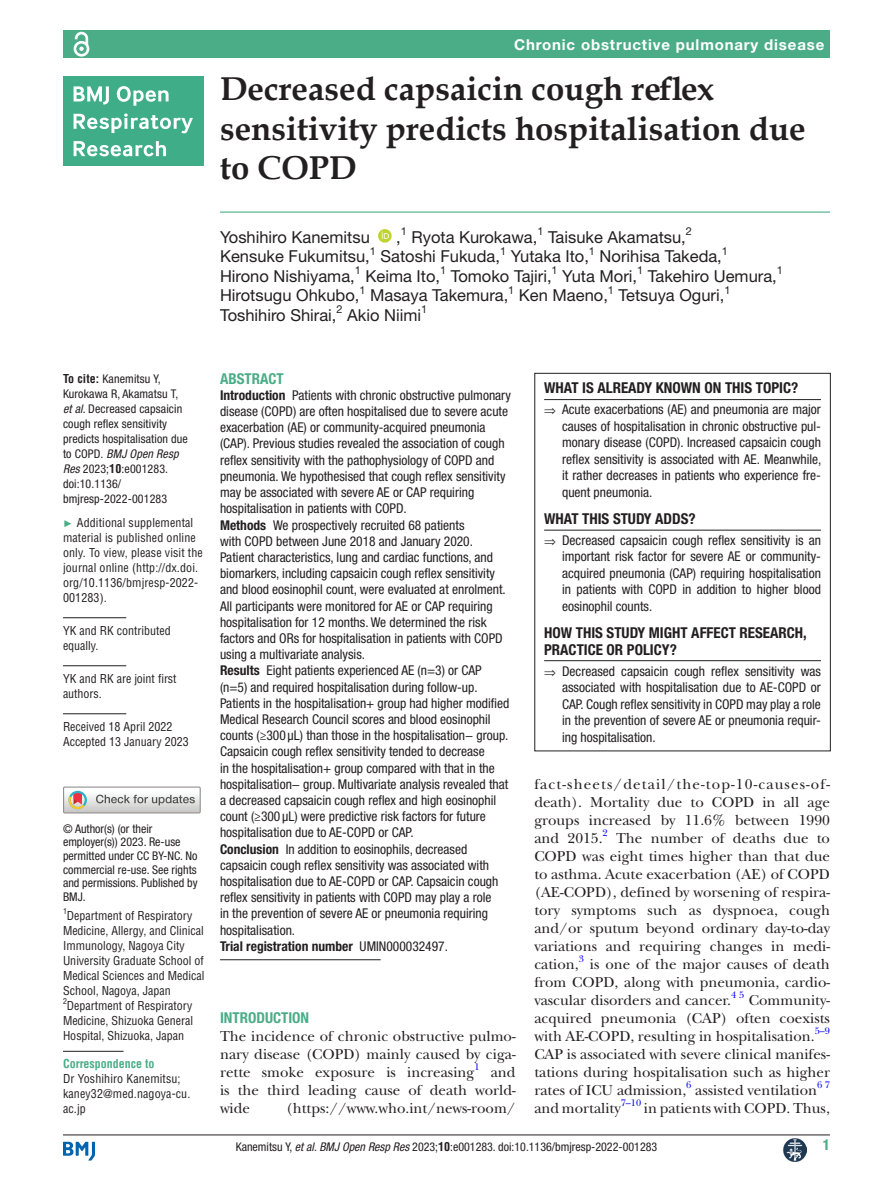
<style>
.page{position:relative;width:893px;height:1191px;background:#fff}
.page>*{position:absolute;margin:0;border:0;box-sizing:border-box;transform-origin:0 0}
.t1{font:700 33px/39px "Book Antiqua";color:#231f20}
.t2{font:16.5px/19.5px "Helvetica Neue LT Std";color:#231f20}
.t3{font:15px/18px "New Baskerville";color:#231f20;text-align:justify}
.t4{font:700 condensed 15px/16.5px "Helvetica Neue LT Std";color:#231f20}
.t5{font:700 15px "Helvetica Neue LT Std";letter-spacing:.055em;color:#fff}
.t6{font:700 condensed 15px "Helvetica Neue LT Std";color:#4bad87}
.t7{font:condensed 13.5px/16.2px "Helvetica Neue LT Std";color:#231f20;text-align:justify}
.t8{font:condensed 12px/15px "Helvetica LT Std";color:#231f20}
.t9{font:condensed 12px/15px "Helvetica Neue LT Std";color:#231f20}
.t10{font:700 condensed 12px "Helvetica";color:#4bad87}
.t11{font:9.9px "New Baskerville";color:#00f}
.t12{font:condensed 7.95px "Helvetica LT Std";color:#231f20}
.s1{font-family:"Helvetica";font-weight:700}
.s2{font-style:italic}
.s3{font-family:"Arial";font-stretch:normal;font-size:9.75px;color:#4bad87}
.s4{font-weight:700}
</style>
<div class="page">
<svg style="left:63px;top:1141px;width:32px;height:19px"></svg>
<hr style="left:63px;top:1134px;width:767px;height:1px;background:#231f20">
<img style="left:783px;top:1138px;width:23px;height:23px">
<div style="left:63px;top:786px;width:138px;height:27px;border:1px solid #969090"></div>
<svg style="left:64px;top:787px;width:136px;height:26px"></svg>
<hr style="left:63px;top:617px;width:63px;height:1px;background:#231f20">
<hr style="left:63px;top:665px;width:63px;height:1px;background:#231f20">
<hr style="left:63px;top:713px;width:63px;height:1px;background:#231f20">
<hr style="left:63px;top:1051px;width:61px;height:1px;background:#231f20">
<div style="left:63px;top:76px;width:140px;height:90px;background:#3fae88"></div>
<svg style="left:74px;top:86px;width:35px;height:19px"></svg>
<svg style="left:117px;top:86px;width:52px;height:20px"></svg>
<svg style="left:74px;top:113px;width:119px;height:20px"></svg>
<svg style="left:74px;top:141px;width:92px;height:15px"></svg>
<hr style="left:220px;top:211px;width:610px;height:2px;background:#4bad87">
<svg style="left:378px;top:229px;width:14px;height:14px"></svg>
<div style="left:63px;top:31px;width:767px;height:27px;background:#4bad87"></div>
<svg style="left:72px;top:30px;width:20px;height:27px"></svg>
<hr style="left:220px;top:959px;width:161px;height:1px;background:#231f20">
<hr style="left:544px;top:399px;width:277px;height:1px;background:#231f20">
<hr style="left:544px;top:530px;width:277px;height:1px;background:#231f20">
<hr style="left:544px;top:660px;width:277px;height:1px;background:#231f20">
<div style="left:534px;top:373px;width:297px;height:378px;border:1px solid #231f20"></div>
<p class="t5" style="left:514px;top:35px;width:312px">Chronic obstructive pulmonary disease</p>
<h1 class="t1" style="left:220px;top:70px;width:587px">Decreased capsaicin cough reflex sensitivity predicts hospitalisation due to COPD</h1>
<p class="t2" style="left:220px;top:227px;width:564px;text-indent:176px">,<sup>1</sup> Ryota Kurokawa,<sup>1</sup> Taisuke Akamatsu,<sup>2<br></sup>Kensuke Fukumitsu,<sup>1</sup> Satoshi Fukuda,<sup>1</sup> Yutaka Ito,<sup>1</sup> Norihisa Takeda,<sup>1<br></sup>Hirono Nishiyama,<sup>1</sup> Keima Ito,<sup>1</sup> Tomoko Tajiri,<sup>1</sup> Yuta Mori,<sup>1</sup> Takehiro Uemura,<sup>1<br></sup>Hirotsugu Ohkubo,<sup>1</sup> Masaya Takemura,<sup>1</sup> Ken Maeno,<sup>1</sup> Tetsuya Oguri,<sup>1<br></sup>Toshihiro Shirai,<sup>2</sup> Akio Niimi<sup>1</sup></p>
<p class="t2" style="left:220px;top:227px;width:151px">Yoshihiro Kanemitsu</p>
<p class="t9" style="left:63px;top:371px;width:126px"><span class="s1">To cite:</span> Kanemitsu Y,<br>Kurokawa R, Akamatsu T, <span class="s2">et al</span>. Decreased capsaicin cough reflex sensitivity predicts hospitalisation due to COPD. <span class="s2">BMJ Open Resp<br>Res</span> 2023;<span class="s1">10</span>:e001283. doi:10.1136/ bmjresp-2022-001283</p>
<p class="t8" style="left:63px;top:514px;width:141px"><span class="s3">►</span> Additional supplemental material is published online only. To view, please visit the journal online (http://dx.doi. org/10.1136/bmjresp-2022-<br>001283).</p>
<p class="t8" style="left:63px;top:622px;width:109px">YK and RK contributed equally.</p>
<p class="t8" style="left:63px;top:670px;width:115px">YK and RK are joint first authors.</p>
<p class="t8" style="left:63px;top:718px;width:127px">Received 18 April 2022<br>Accepted 13 January 2023</p>
<p class="t9" style="left:63px;top:822px;width:136px;line-height:13.5px">© Author(s) (or their employer(s)) 2023. Re-use permitted under CC BY-NC. No commercial re-use. See rights and permissions. Published by<br>BMJ.</p>
<p class="t12" style="left:63px;top:906px;width:5px">1</p>
<p class="t8" style="left:63px;top:907px;width:143px;text-indent:4px">Department of Respiratory<br>Medicine, Allergy, and Clinical<br>Immunology, Nagoya City<br>University Graduate School of<br>Medical Sciences and Medical<br>School, Nagoya, Japan<br><sup>2</sup>Department of Respiratory<br>Medicine, Shizuoka General<br>Hospital, Shizuoka, Japan</p>
<p class="t10" style="left:63px;top:1056px;width:93px">Correspondence to</p>
<p class="t8" style="left:63px;top:1071px;width:129px">Dr Yoshihiro Kanemitsu; kaney32@med.nagoya-cu. ac.jp</p>
<p class="t6" style="left:220px;top:369px;width:65px">ABSTRACT</p>
<p class="t7" style="left:220px;top:387px;width:292px;text-align:left"><span class="s4">Introduction</span> Patients with chronic obstructive pulmonary disease (COPD) are often hospitalised due to severe acute exacerbation (AE) or community-acquired pneumonia (CAP). Previous studies revealed the association of cough reflex sensitivity with the pathophysiology of COPD and pneumonia. We hypothesised that cough reflex sensitivity may be associated with severe AE or CAP requiring hospitalisation in patients with COPD.<br><span class="s4">Methods</span> We prospectively recruited 68 patients<br>with COPD between June 2018 and January 2020.<br>Patient characteristics, lung and cardiac functions, and biomarkers, including capsaicin cough reflex sensitivity and blood eosinophil count, were evaluated at enrolment.<br>All participants were monitored for AE or CAP requiring hospitalisation for 12 months. We determined the risk factors and ORs for hospitalisation in patients with COPD using a multivariate analysis.<br><span class="s4">Results</span> Eight patients experienced AE (n=3) or CAP (n=5) and required hospitalisation during follow-up.<br>Patients in the hospitalisation+ group had higher modified Medical Research Council scores and blood eosinophil counts (≥300 µL) than those in the hospitalisation− group.<br>Capsaicin cough reflex sensitivity tended to decrease<br>in the hospitalisation+ group compared with that in the hospitalisation− group. Multivariate analysis revealed that a decreased capsaicin cough reflex and high eosinophil count (≥300 µL) were predictive risk factors for future hospitalisation due to AE-COPD or CAP.<br><span class="s4">Conclusion</span> In addition to eosinophils, decreased capsaicin cough reflex sensitivity was associated with hospitalisation due to AE-COPD or CAP. Capsaicin cough reflex sensitivity in patients with COPD may play a role<br>in the prevention of severe AE or pneumonia requiring hospitalisation.<br><span class="s4">Trial registration number</span> UMIN000032497.</p>
<p class="t6" style="left:220px;top:1008px;width:91px">INTRODUCTION</p>
<p class="t3" style="left:220px;top:1027px;width:297px">The incidence of chronic obstructive pulmo&shy;nary disease (COPD) mainly caused by ciga&shy;rette smoke exposure is increasing</p>
<p class="t11" style="left:474px;top:1061px;width:7px">1</p>
<p class="t3" style="left:220px;top:1063px;width:297px;text-indent:271px">and is the third leading cause of death world&shy;wide</p>
<p class="t3" style="left:286px;top:1099px;width:231px">(https://www.who.int/news-room/</p>
<p class="t4" style="left:544px;top:379px;width:256px">WHAT IS ALREADY KNOWN ON THIS TOPIC?</p>
<p class="t7" style="left:562px;top:401px;width:261px;text-indent:-18px">⇒ Acute exacerbations (AE) and pneumonia are major causes of hospitalisation in chronic obstructive pul&shy;monary disease (COPD). Increased capsaicin cough reflex sensitivity is associated with AE. Meanwhile, it rather decreases in patients who experience fre&shy;quent pneumonia.</p>
<p class="t4" style="left:544px;top:510px;width:153px">WHAT THIS STUDY ADDS?</p>
<p class="t7" style="left:562px;top:532px;width:260px;text-indent:-18px">⇒ Decreased capsaicin cough reflex sensitivity is an important risk factor for severe AE or community&shy;acquired pneumonia (CAP) requiring hospitalisation in patients with COPD in addition to higher blood eosinophil counts.</p>
<p class="t4" style="left:544px;top:624px;width:264px">HOW THIS STUDY MIGHT AFFECT RESEARCH,<br>PRACTICE OR POLICY?</p>
<p class="t7" style="left:562px;top:662px;width:260px;text-indent:-18px">⇒ Decreased capsaicin cough reflex sensitivity was associated with hospitalisation due to AE-COPD or CAP. Cough reflex sensitivity in COPD may play a role in the prevention of severe AE or pneumonia requir&shy;ing hospitalisation.</p>
<p class="t3" style="left:534px;top:775px;width:297px">fact-sheets/detail/the-top-10-causes-of&shy;death). Mortality due to COPD in all age groups increased by 11.6% between 1990 and 2015.</p>
<p class="t11" style="left:603px;top:827px;width:7px">2</p>
<p class="t3" style="left:534px;top:829px;width:297px;text-indent:82px">The number of deaths due to COPD was eight times higher than that due to asthma. Acute exacerbation (AE) of COPD (AE-COPD), defined by worsening of respira&shy;tory symptoms such as dyspnoea, cough and/or sputum beyond ordinary day-to-day variations and requiring changes in medi&shy;cation,</p>
<p class="t11" style="left:579px;top:953px;width:7px">3</p>
<p class="t3" style="left:534px;top:955px;width:297px;text-indent:55px">is one of the major causes of death from COPD, along with pneumonia, cardio&shy;vascular disorders and cancer.</p>
<p class="t11" style="left:731px;top:989px;width:15px">4 5</p>
<p class="t3" style="left:534px;top:991px;width:297px;text-indent:215px">Community&shy;acquired pneumonia (CAP) often coexists with AE-COPD, resulting in hospitalisation.</p>
<p class="t11" style="left:815px;top:1025px;width:17px">5–9</p>
<p class="t3" style="left:534px;top:1045px;width:297px">CAP is associated with severe clinical manifes&shy;tations during hospitalisation such as higher rates of ICU admission,</p>
<p class="t11" style="left:817px;top:1079px;width:14px">6 7</p>
<p class="t11" style="left:686px;top:1079px;width:7px">6</p>
<p class="t3" style="left:695px;top:1081px;width:123px">assisted ventilation</p>
<p class="t11" style="left:621px;top:1097px;width:22px">7–10</p>
<p class="t3" style="left:534px;top:1099px;width:88px">and mortality</p>
<p class="t3" style="left:644px;top:1099px;width:188px">in patients with COPD. Thus,</p>
<p class="t9" style="left:236px;top:1138px;width:423px">Kanemitsu Y, <span class="s2">et al</span>. <span class="s2">BMJ Open Resp Res</span> 2023;<span class="s1">10</span>:e001283. doi:10.1136/bmjresp-2022-001283</p>
<p class="t6" style="left:823px;top:1135px;width:9px">1</p>
</div>
